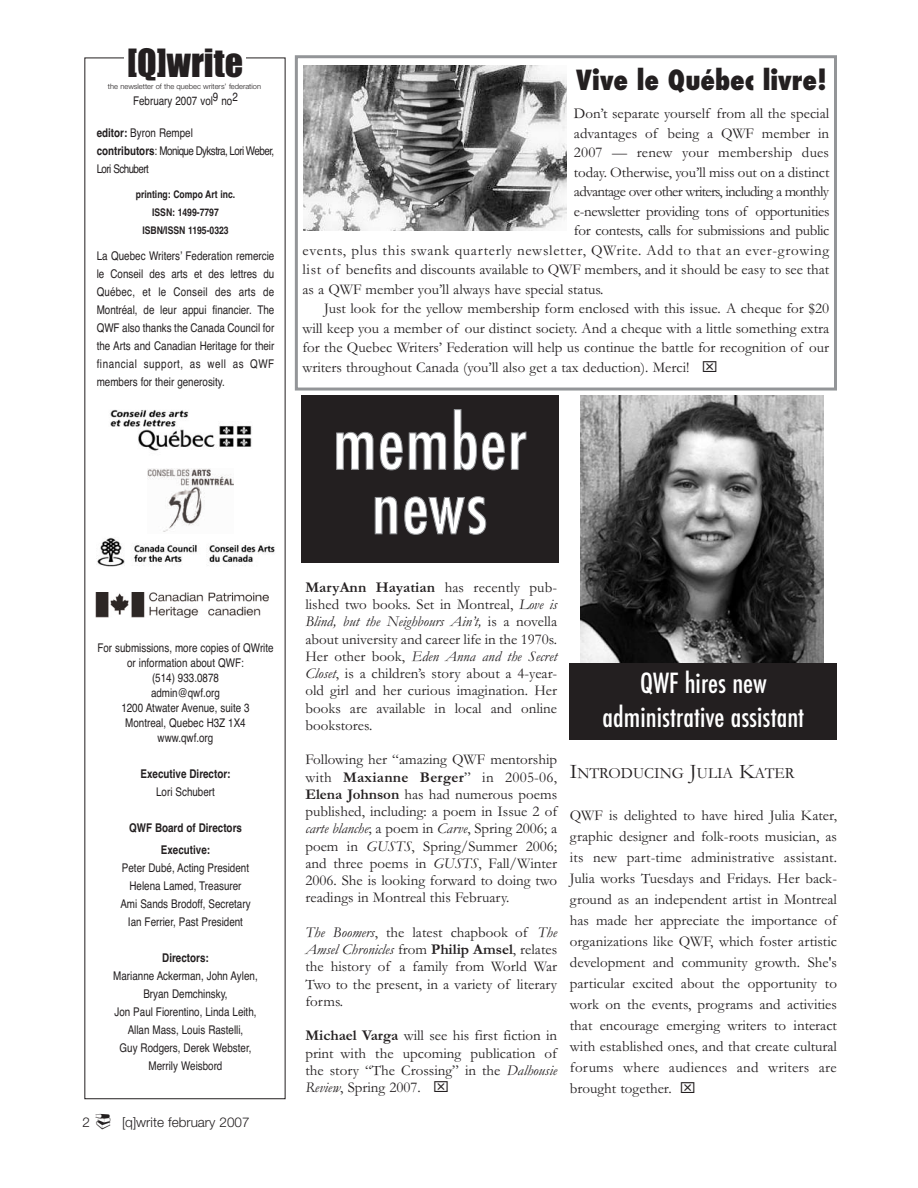
<style>
.page{position:relative;width:918px;height:1188px;background:#fff}
.page>*{position:absolute;margin:0;border:0;box-sizing:border-box;transform-origin:0 0}
.t1{font:500 condensed 72px/64.5px "Futura";letter-spacing:.015em;color:#fff;text-align:center}
.t2{font:36px "Impact";color:#231f20}
.t3{font:500 condensed 27px/33.8px "Futura";color:#fff;text-align:center}
.t4{font:800 condensed 27px "Futura";letter-spacing:-.005em;color:#231f20}
.t5{font:15.75px "Garamond";color:#231f20}
.t6{font:15px/17.2px "Garamond";color:#231f20;text-align:justify}
.t7{font:15px "Garamond";letter-spacing:-.025em;color:#231f20}
.t8{font:15px "Garamond";letter-spacing:.045em;color:#231f20}
.t9{font:15px "Garamond";letter-spacing:-.045em;color:#231f20}
.t10{font:300 13.5px "Helvetica Neue";color:#231f20}
.t11{font:condensed 12px/18px "Helvetica";color:#231f20;text-align:center}
.t12{font:condensed 12px/18px "Helvetica";letter-spacing:-.045em;color:#231f20}
.t13{font:700 condensed 12px/21.9px "Helvetica";color:#231f20;text-align:center}
.t14{font:700 condensed 10.5px/18px "Helvetica";color:#231f20;text-align:center}
.t15{font:300 7.5px "Helvetica Neue";color:#231f20}
.s1{font-weight:700}
.s2{font-style:italic}
.s3{font-size:21px}
</style>
<div class="page">
<div style="left:295px;top:55px;width:542px;height:336px;border:3px solid #939598"></div>
<img style="left:97px;top:537px;width:178px;height:30px">
<img style="left:110px;top:409px;width:142px;height:42px">
<img style="left:148px;top:469px;width:86px;height:63px">
<div style="left:301px;top:395px;width:258px;height:168px;background:#231f20"></div>
<img style="left:96px;top:593px;width:172px;height:24px">
<img style="left:581px;top:396px;width:243px;height:268px">
<div style="left:570px;top:664px;width:267px;height:76px;background:#231f20"></div>
<img style="left:304px;top:65px;width:262px;height:165px">
<h2 class="t2" style="left:127px;top:44px;width:118px">[Q]WRITE</h2>
<p class="t15" style="left:108px;top:81px;width:155px">the newsletter of the quebec writers’ federation</p>
<p class="t11" style="left:133px;top:92px;width:106px">February 2007 vol9 no2</p>
<p class="t12" style="left:97px;top:124px;width:179px"><span class="s1">editor:</span> Byron Rempel<br><span class="s1">contributors</span>: Monique Dykstra, Lori Weber,<br>Lori Schubert</p>
<p class="t14" style="left:136px;top:185px;width:101px">printing: Compo Art inc.<br>ISSN: 1499-7797<br>ISBN/ISSN 1195-0323</p>
<p class="t11" style="left:97px;top:247px;width:179px;text-align:justify">La Quebec Writers’ Federation remercie le Conseil des arts et des lettres du Québec, et le Conseil des arts de Montréal, de leur appui financier. The QWF also thanks the Canada Council for the Arts and Canadian Heritage for their financial support, as well as QWF members for their generosity.</p>
<p class="t11" style="left:97px;top:640px;width:178px;line-height:15px">For submissions, more copies of QWrite or information about QWF:<br>(514) 933.0878<br>admin@qwf.org<br>1200 Atwater Avenue, suite 3<br>Montreal, Quebec H3Z 1X4 www.qwf.org</p>
<p class="t13" style="left:141px;top:763px;width:91px">Executive Director:</p>
<p class="t11" style="left:156px;top:783px;width:60px">Lori Schubert</p>
<p class="t13" style="left:129px;top:817px;width:114px">QWF Board of Directors<br>Executive:</p>
<p class="t11" style="left:120px;top:859px;width:132px">Peter Dubé, Acting President<br>Helena Lamed, Treasurer<br>Ami Sands Brodoff, Secretary<br>Ian Ferrier, Past President</p>
<p class="t13" style="left:162px;top:947px;width:48px">Directors:</p>
<p class="t11" style="left:113px;top:967px;width:146px">Marianne Ackerman, John Aylen,<br>Bryan Demchinsky,<br>Jon Paul Fiorentino, Linda Leith,<br>Allan Mass, Louis Rastelli,<br>Guy Rodgers, Derek Webster,<br>Merrily Weisbord</p>
<p class="t10" style="left:82px;top:1114px;width:169px">2 ◻ [q]write february 2007</p>
<h3 class="t4" style="left:576px;top:65px;width:252px">Vive le Québec livre!</h3>
<p class="t6" style="left:574px;top:105px;width:257px">Don’t separate yourself from all the special</p>
<p class="t6" style="left:574px;top:124px;width:257px">advantages of being a QWF member in</p>
<p class="t6" style="left:574px;top:144px;width:257px">2007 — renew your membership dues</p>
<p class="t6" style="left:574px;top:163px;width:257px">today. Otherwise, you’ll miss out on a distinct</p>
<p class="t9" style="left:574px;top:182px;width:257px">advantage over other writers, including a monthly</p>
<p class="t7" style="left:574px;top:202px;width:257px">e-newsletter providing tons of opportunities</p>
<p class="t7" style="left:574px;top:221px;width:257px">for contests, calls for submissions and public</p>
<p class="t8" style="left:302px;top:241px;width:528px">events, plus this swank quarterly newsletter, QWrite. Add to that an ever-growing</p>
<p class="t6" style="left:302px;top:261px;width:528px">list of benefits and discounts available to QWF members, and it should be easy to see that</p>
<p class="t6" style="left:302px;top:280px;width:303px">as a QWF member you’ll always have special status.</p>
<p class="t6" style="left:324px;top:300px;width:507px">Just look for the yellow membership form enclosed with this issue. A cheque for $20</p>
<p class="t6" style="left:302px;top:319px;width:528px">will keep you a member of our distinct society. And a cheque with a little something extra</p>
<p class="t6" style="left:302px;top:339px;width:528px">for the Quebec Writers’ Federation will help us continue the battle for recognition of our</p>
<p class="t6" style="left:302px;top:358px;width:417px">writers throughout Canada (you’ll also get a tax deduction). Merci! ⌧</p>
<h1 class="t1" style="left:333px;top:412px;width:195px">member news</h1>
<p class="t6" style="left:305px;top:578px;width:253px"><span class="s1">MaryAnn Hayatian</span> has recently pub&shy;lished two books. Set in Montreal, <span class="s2">Love is Blind, but the Neighbours Ain’t,</span> is a novella about university and career life in the 1970s.<br>Her other book, <span class="s2">Eden Anna and the Secret Closet</span>, is a children’s story about a 4-year&shy;old girl and her curious imagination. Her books are available in local and online bookstores.</p>
<p class="t6" style="left:305px;top:751px;width:253px">Following her “amazing QWF mentorship with <span class="s1">Maxianne Berger</span>” in 2005-06, <span class="s1">Elena Johnson</span> has had numerous poems published, including: a poem in Issue 2 of <span class="s2">carte blanche</span>; a poem in <span class="s2">Carve</span>, Spring 2006; a poem in <span class="s2">GUSTS</span>, Spring/Summer 2006; and three poems in <span class="s2">GUSTS</span>, Fall/Winter 2006. She is looking forward to doing two readings in Montreal this February.</p>
<p class="t6" style="left:305px;top:923px;width:253px"><span class="s2">The Boomers</span>, the latest chapbook of <span class="s2">The Amsel Chronicles</span> from <span class="s1">Philip Amsel</span>, relates the history of a family from World War Two to the present, in a variety of literary forms.</p>
<p class="t6" style="left:305px;top:1027px;width:253px"><span class="s1">Michael Varga</span> will see his first fiction in print with the upcoming publication of the story “The Crossing” in the <span class="s2">Dalhousie Review</span>, Spring 2007. ⌧</p>
<h3 class="t3" style="left:603px;top:667px;width:203px">QWF hires new administrative assistant</h3>
<p class="t5" style="left:570px;top:763px;width:226px"><span class="s3">I</span>NTRODUCING <span class="s3">J</span>ULIA <span class="s3">K</span>ATER</p>
<p class="t6" style="left:570px;top:804px;width:269px;line-height:21px">QWF is delighted to have hired Julia Kater, graphic designer and folk-roots musician, as its new part-time administrative assistant.<br>Julia works Tuesdays and Fridays. Her back&shy;ground as an independent artist in Montreal has made her appreciate the importance of organizations like QWF, which foster artistic development and community growth. She's particular excited about the opportunity to work on the events, programs and activities that encourage emerging writers to interact with established ones, and that create cultural forums where audiences and writers are brought together. ⌧</p>
</div>
